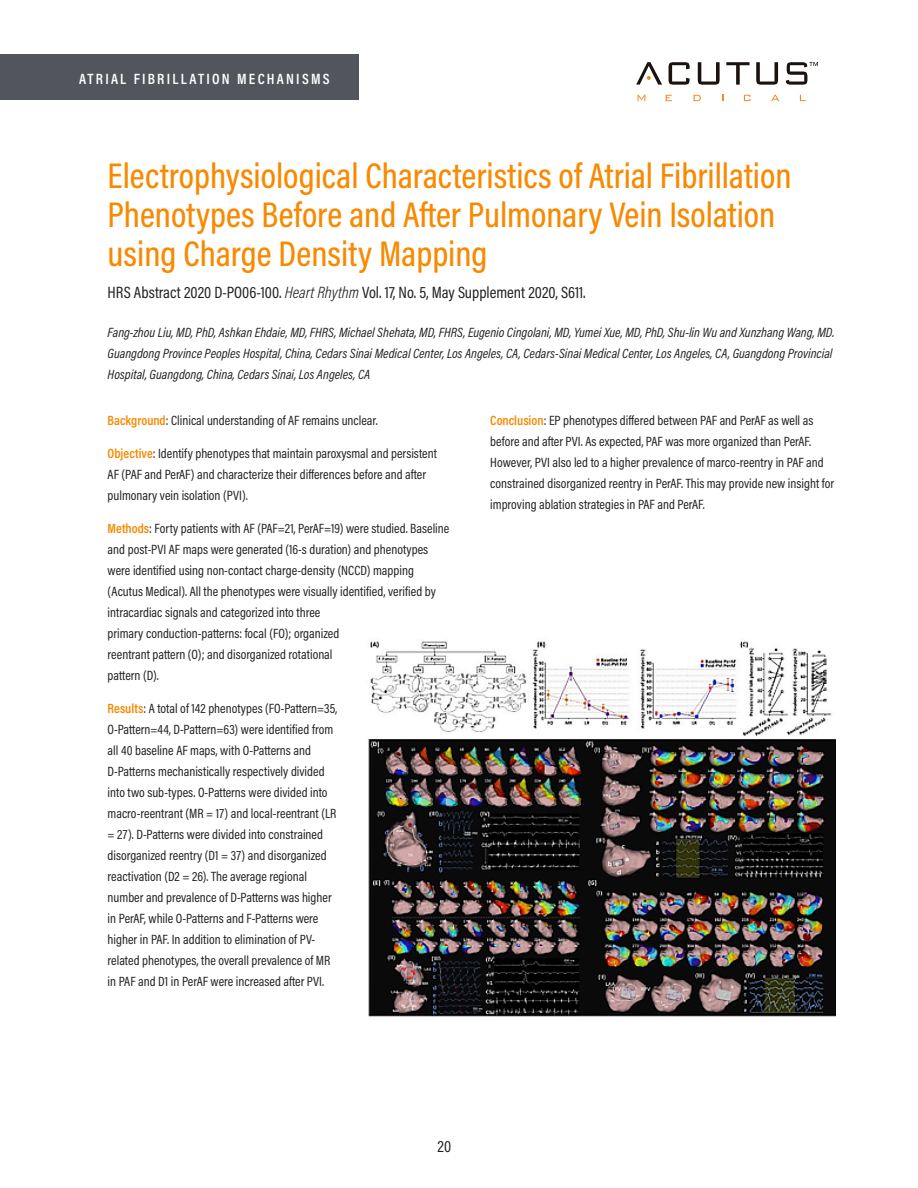
<style>
.page{position:relative;width:918px;height:1188px;background:#fff}
.page>*{position:absolute;margin:0;border:0;box-sizing:border-box;transform-origin:0 0}
.t1{font:500 36px/38.8px "Acumin Pro Cond";color:#f88900}
.PUBLICATION{font:16.5px "Acumin Pro Cond";color:#231f20}
.t2{font:600 15px "Acumin Pro Cond";letter-spacing:.15em;color:#fff}
.TEXT{font:13.5px/21px "Acumin Pro Cond";color:#231f20}
.AUTHORS{font:italic 13.5px/21px "Acumin Pro Cond";color:#231f20}
.s1{font-weight:300;font-style:italic}
.s2{font-weight:600;color:#f88900}
</style>
<div class="page">
<div style="left:0;top:54px;width:359px;height:46px;background:#52555b"></div>
<svg style="left:638px;top:95px;width:7px;height:6px"></svg>
<svg style="left:666px;top:95px;width:6px;height:6px"></svg>
<svg style="left:694px;top:95px;width:7px;height:6px"></svg>
<svg style="left:744px;top:95px;width:6px;height:6px"></svg>
<svg style="left:771px;top:95px;width:8px;height:6px"></svg>
<svg style="left:800px;top:95px;width:6px;height:6px"></svg>
<svg style="left:669px;top:62px;width:21px;height:23px"></svg>
<svg style="left:698px;top:62px;width:22px;height:23px"></svg>
<svg style="left:726px;top:62px;width:24px;height:23px"></svg>
<svg style="left:756px;top:62px;width:22px;height:23px"></svg>
<svg style="left:636px;top:62px;width:26px;height:23px"></svg>
<svg style="left:786px;top:62px;width:32px;height:23px"></svg>
<img style="left:368px;top:641px;width:468px;height:376px">
<p class="t2" style="left:79px;top:69px;width:252px">ATRIAL FIBRILLATION MECHANISMS</p>
<p class="t1" style="left:108px;top:156px;width:685px">Electrophysiological Characteristics of Atrial Fibrillation<br>Phenotypes Before and After Pulmonary Vein Isolation using Charge Density Mapping</p>
<p class="PUBLICATION" style="left:108px;top:281px;width:480px">HRS Abstract 2020 D-PO06-100. <span class="s1">Heart Rhythm</span> Vol. 17, No. 5, May Supplement 2020, S611.</p>
<p class="AUTHORS" style="left:108px;top:322px;width:728px">Fang-zhou Liu, MD, PhD, Ashkan Ehdaie, MD, FHRS, Michael Shehata, MD, FHRS, Eugenio Cingolani, MD, Yumei Xue, MD, PhD, Shu-lin Wu and Xunzhang Wang, MD.<br>Guangdong Province Peoples Hospital, China, Cedars Sinai Medical Center, Los Angeles, CA, Cedars-Sinai Medical Center, Los Angeles, CA, Guangdong Provincial<br>Hospital, Guangdong, China, Cedars Sinai, Los Angeles, CA</p>
<p class="TEXT" style="left:490px;top:410px;width:345px"><span class="s2">Conclusion</span>: EP phenotypes differed between PAF and PerAF as well as before and after PVI. As expected, PAF was more organized than PerAF.<br>However, PVI also led to a higher prevalence of marco-reentry in PAF and constrained disorganized reentry in PerAF. This may provide new insight for improving ablation strategies in PAF and PerAF.</p>
<p class="TEXT" style="left:108px;top:410px;width:272px"><span class="s2">Background</span>: Clinical understanding of AF remains unclear.</p>
<p class="TEXT" style="left:108px;top:443px;width:331px"><span class="s2">Objective</span>: Identify phenotypes that maintain paroxysmal and persistent<br>AF (PAF and PerAF) and characterize their differences before and after pulmonary vein isolation (PVI).</p>
<p class="TEXT" style="left:108px;top:518px;width:343px"><span class="s2">Methods</span>: Forty patients with AF (PAF=21, PerAF=19) were studied. Baseline and post-PVI AF maps were generated (16-s duration) and phenotypes were identified using non-contact charge-density (NCCD) mapping (Acutus Medical). All the phenotypes were visually identified, verified by intracardiac signals and categorized into three<br>primary conduction-patterns: focal (FO); organized<br>reentrant pattern (O); and disorganized rotational<br>pattern (D).</p>
<p class="TEXT" style="left:108px;top:698px;width:231px"><span class="s2">Results</span>: A total of 142 phenotypes (FO-Pattern=35, O-Pattern=44, D-Pattern=63) were identified from all 40 baseline AF maps, with O-Patterns and D-Patterns mechanistically respectively divided into two sub-types. O-Patterns were divided into macro-reentrant (MR = 17) and local-reentrant (LR = 27). D-Patterns were divided into constrained disorganized reentry (D1 = 37) and disorganized reactivation (D2 = 26). The average regional number and prevalence of D-Patterns was higher in PerAF, while O-Patterns and F-Patterns were higher in PAF. In addition to elimination of PV&shy;related phenotypes, the overall prevalence of MR in PAF and D1 in PerAF were increased after PVI.</p>
<p class="PUBLICATION" style="left:438px;top:1136px;width:15px">20</p>
</div>
